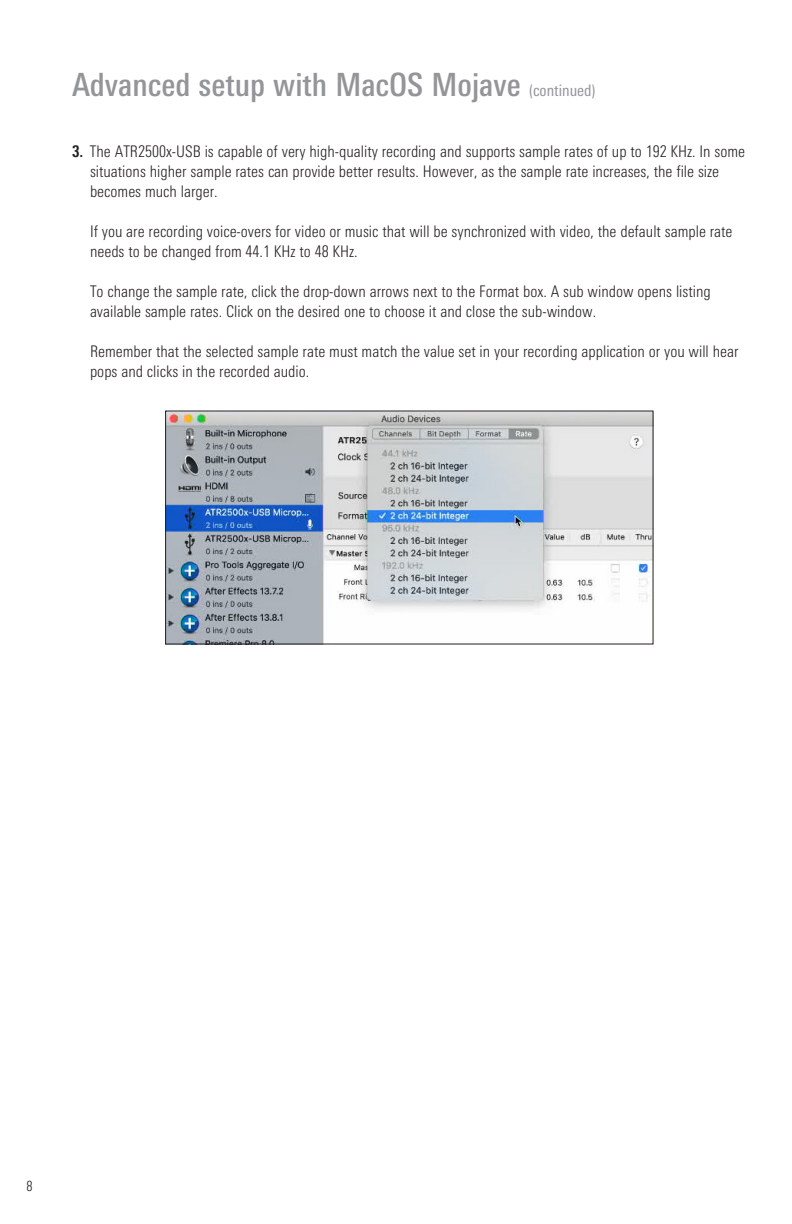
<style>
.page{position:relative;width:792px;height:1224px;background:#fff}
.page>*{position:absolute;margin:0;border:0;box-sizing:border-box;transform-origin:0 0}
.New_Heads{font:500 condensed 32px "Univers Next Pro";color:#939598}
.Introduction{font:300 condensed 16px/20px "Univers Next Pro";color:#231f20}
.t1{font:300 condensed 14px "Univers Next Pro";color:#231f20}
.s1{font-weight:400;font-size:16px}
.s2{font-weight:700}
</style>
<div class="page">
<img style="left:167px;top:413px;width:485px;height:230px">
<p class="New_Heads" style="left:72px;top:66px;width:525px">Advanced setup with MacOS Mojave <span class="s1">(continued)</span></p>
<p class="Introduction" style="left:90px;top:141px;width:657px;text-indent:-18px"><span class="s2">3.</span> The ATR2500x-USB is capable of very high-quality recording and supports sample rates of up to 192 KHz. In some situations higher sample rates can provide better results. However, as the sample rate increases, the file size becomes much larger.</p>
<p class="Introduction" style="left:90px;top:221px;width:644px">If you are recording voice-overs for video or music that will be synchronized with video, the default sample rate needs to be changed from 44.1 KHz to 48 KHz.</p>
<p class="Introduction" style="left:90px;top:281px;width:622px">To change the sample rate, click the drop-down arrows next to the Format box. A sub window opens listing available sample rates. Click on the desired one to choose it and close the sub-window.</p>
<p class="Introduction" style="left:90px;top:341px;width:650px">Remember that the selected sample rate must match the value set in your recording application or you will hear pops and clicks in the recorded audio.</p>
<p class="t1" style="left:27px;top:1178px;width:8px">8</p>
</div>
